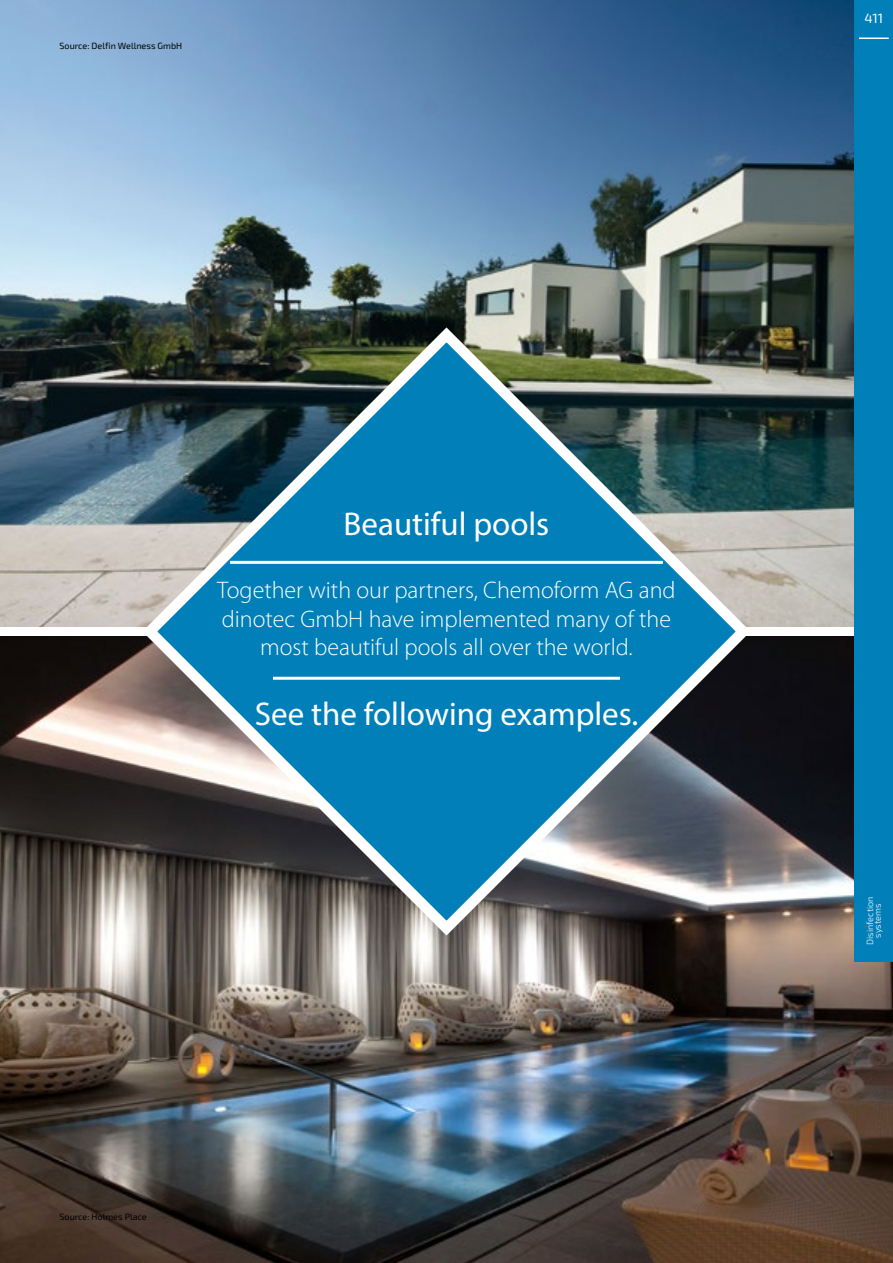
<style>
.page{position:relative;width:893px;height:1263px;background:#fff}
.page>*{position:absolute;margin:0;border:0;box-sizing:border-box;transform-origin:0 0}
.Subline{font:33px "Myriad Pro";color:#fff}
.Headline{font:33px "Myriad Pro";color:#fff}
.Aufforderung{font:300 24px/28.8px "Myriad Pro";color:#fff;text-align:center}
.t1{font:13.5px "Exo 2";color:#fff}
.t2{font:9px "Exo 2";color:#000}
.Kapitelregister_Besc{font:300 9px/7.5px "Exo 2";color:#fff;text-align:center}
</style>
<div class="page">
<img style="left:0;top:636px;width:893px;height:627px">
<img style="left:0;top:0;width:855px;height:626px">
<img style="left:135px;top:320px;width:623px;height:623px">
<hr style="left:230px;top:561px;width:433px;height:3px;background:#fff">
<hr style="left:273px;top:677px;width:347px;height:3px;background:#fff">
<div style="left:855px;top:0;width:38px;height:961px;background:#007fb9"></div>
<hr style="left:859px;top:38px;width:30px;height:1px;background:#fff">
<p class="t2" style="left:60px;top:40px;width:124px">Source: Delfin Wellness GmbH</p>
<p class="Headline" style="left:344px;top:504px;width:207px">Beautiful pools</p>
<p class="Aufforderung" style="left:217px;top:575px;width:460px">Together with our partners, Chemoform AG and dinotec GmbH have implemented many of the most beautiful pools all over the world.</p>
<p class="Subline" style="left:255px;top:694px;width:385px">See the following examples.</p>
<p class="t2" style="left:60px;top:1212px;width:89px">Source: Holmes Place</p>
<p class="t1" style="left:864px;top:11px;width:20px">411</p>
<p class="Kapitelregister_Besc" style="left:866px;top:945px;width:50px;rotate:-90deg">Disinfection systems</p>
</div>
